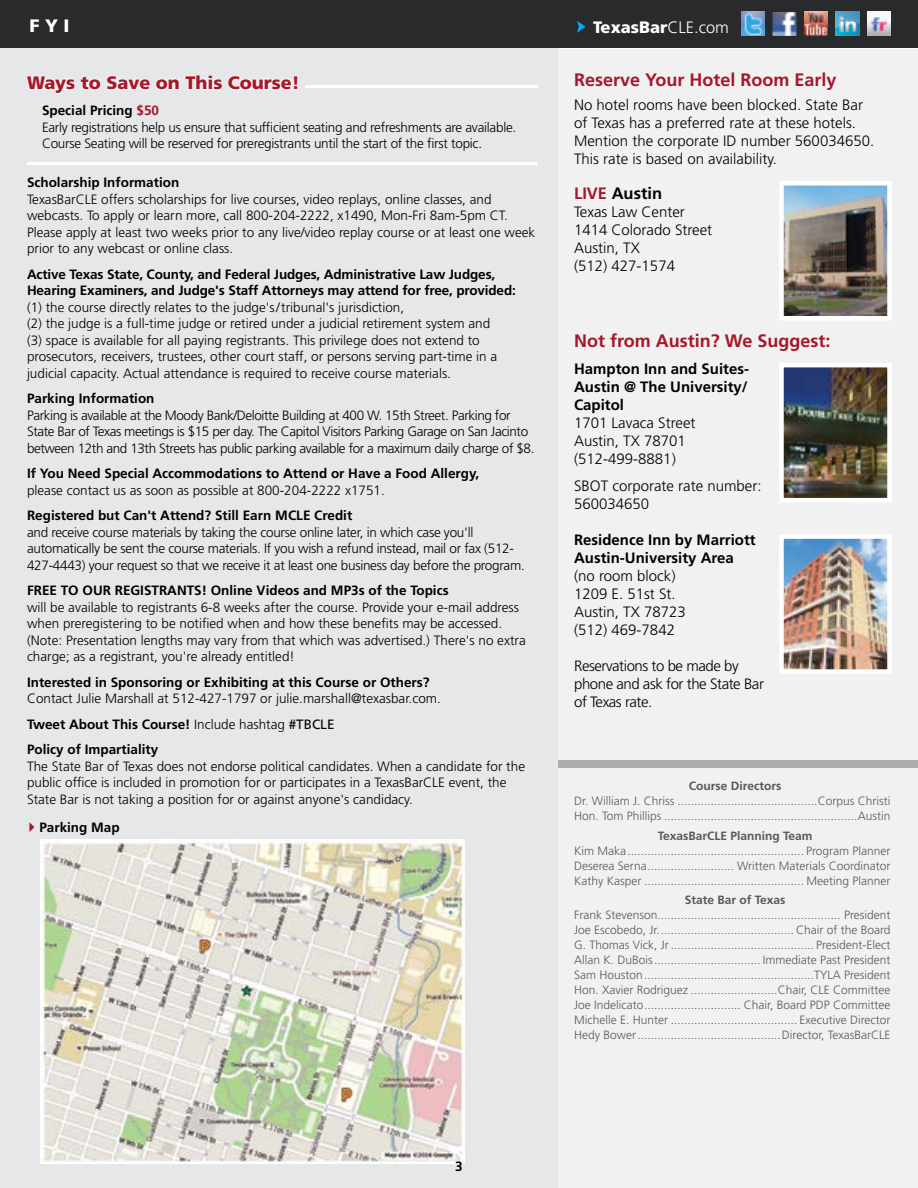
<style>
.page{position:relative;width:918px;height:1188px;background:#fff}
.page>*{position:absolute;margin:0;border:0;box-sizing:border-box;transform-origin:0 0}
.t1{font:700 18px "Frutiger LT Std";color:#a51729}
.t2{font:900 18px "Frutiger LT Std";color:#a51729}
.t3{font:900 18px "Frutiger LT Std";color:#fff}
.t4{font:900 16.5px "Frutiger LT Std";color:#fff}
.t5{font:700 16.5px "Frutiger LT Std";color:#000}
.t6{font:300 15px/18px "Frutiger LT Std";color:#000}
.t7{font:700 15px/18px "Frutiger LT Std";color:#000;text-align:justify}
.t8{font:300 15px/18px "Frutiger LT Std";letter-spacing:-.03em;color:#000}
.t9{font:300 13.5px/16.5px "Frutiger LT Std";color:#000}
.t10{font:300 13.5px/16.5px "Frutiger LT Std";letter-spacing:-.02em;color:#000}
.t11{font:700 13.5px/16.5px "Frutiger LT Std";color:#000}
.t12{font:300 13.5px/16.5px "Frutiger LT Std";letter-spacing:-.03em;color:#000}
.t13{font:300 12px/15px "Frutiger LT Std";color:#58595b;text-align:justify}
.t14{font:700 12px "Frutiger LT Std";color:#58595b}
.s1{font-weight:300}
.s2{font-weight:700}
.s3{font-weight:700;color:#a51729}
.s4{font-weight:400}
.s5{color:#a51729}
</style>
<div class="page">
<div style="left:0;top:48px;width:558px;height:1140px;background:#e6e7e8"></div>
<div style="left:558px;top:49px;width:360px;height:711px;background:#f1f1f2"></div>
<div style="left:0;top:0;width:918px;height:48px;background:#282a2b"></div>
<svg style="left:577px;top:21px;width:9px;height:12px"></svg>
<img style="left:741px;top:12px;width:24px;height:24px">
<img style="left:836px;top:12px;width:24px;height:24px">
<img style="left:867px;top:12px;width:24px;height:24px">
<img style="left:804px;top:12px;width:24px;height:24px">
<img style="left:772px;top:12px;width:24px;height:24px">
<div style="left:26px;top:73px;width:275px;height:23px;background:linear-gradient(to right,#efeff0,#edeeee)"></div>
<hr style="left:305px;top:85px;width:233px;height:3px;background:#fff">
<hr style="left:27px;top:162px;width:511px;height:3px;background:#fff">
<img style="left:784px;top:186px;width:103px;height:130px">
<div style="left:779px;top:181px;width:113px;height:140px;border:4px solid #fff"></div>
<img style="left:784px;top:368px;width:103px;height:129px">
<div style="left:779px;top:363px;width:113px;height:139px;border:4px solid #fff"></div>
<div style="left:558px;top:760px;width:360px;height:8px;background:#adaeaf"></div>
<div style="left:558px;top:768px;width:360px;height:420px;background:#f1f1f2"></div>
<img style="left:784px;top:539px;width:103px;height:130px">
<div style="left:779px;top:534px;width:113px;height:140px;border:4px solid #fff"></div>
<img style="left:40px;top:840px;width:425px;height:324px">
<h1 class="t3" style="left:30px;top:15px;width:42px">F Y I</h1>
<p class="t4" style="left:593px;top:17px;width:137px">TexasBar<span class="s1">CLE.com</span></p>
<h1 class="t2" style="left:27px;top:72px;width:274px">Ways to Save on This Course!</h1>
<p class="t10" style="left:42px;top:102px;width:476px"><span class="s2">Special Pricing</span> <span class="s3">$50<br></span>Early registrations help us ensure that sufficient seating and refreshments are available.<br>Course Seating will be reserved for preregistrants until the start of the first topic.</p>
<p class="t11" style="left:27px;top:174px;width:154px">Scholarship Information</p>
<p class="t9" style="left:27px;top:191px;width:510px">TexasBarCLE offers scholarships for live courses, video replays, online classes, and webcasts. To apply or learn more, call 800-204-2222, x1490, Mon-Fri 8am-5pm CT.<br>Please apply at least two weeks prior to any live/video replay course or at least one week prior to any webcast or online class.</p>
<p class="t11" style="left:27px;top:266px;width:490px">Active Texas State, County, and Federal Judges, Administrative Law Judges,<br>Hearing Examiners, and Judge's Staff Attorneys may attend for free, provided:</p>
<p class="t9" style="left:27px;top:299px;width:472px">(1) the course directly relates to the judge's/tribunal's jurisdiction,<br>(2) the judge is a full-time judge or retired under a judicial retirement system and (3) space is available for all paying registrants. This privilege does not extend to prosecutors, receivers, trustees, other court staff, or persons serving part-time in a judicial capacity. Actual attendance is required to receive course materials.</p>
<p class="t11" style="left:27px;top:390px;width:129px">Parking Information</p>
<p class="t12" style="left:27px;top:407px;width:509px">Parking is available at the Moody Bank/Deloitte Building at 400 W. 15th Street. Parking for<br>State Bar of Texas meetings is $15 per day. The Capitol Visitors Parking Garage on San Jacinto between 12th and 13th Streets has public parking available for a maximum daily charge of $8.</p>
<p class="t11" style="left:27px;top:465px;width:454px">If You Need Special Accommodations to Attend or Have a Food Allergy,</p>
<p class="t9" style="left:27px;top:482px;width:359px">please contact us as soon as possible at 800-204-2222 x1751.</p>
<p class="t11" style="left:27px;top:507px;width:327px">Registered but Can't Attend? Still Earn MCLE Credit</p>
<p class="t10" style="left:27px;top:524px;width:499px">and receive course materials by taking the course online later, in which case you'll automatically be sent the course materials. If you wish a refund instead, mail or fax (512-<br>427-4443) your request so that we receive it at least one business day before the program.</p>
<p class="t11" style="left:27px;top:582px;width:423px">FREE TO OUR REGISTRANTS! Online Videos and MP3s of the Topics</p>
<p class="t9" style="left:27px;top:599px;width:500px">will be available to registrants 6-8 weeks after the course. Provide your e-mail address when preregistering to be notified when and how these benefits may be accessed. (Note: Presentation lengths may vary from that which was advertised.) There's no extra charge; as a registrant, you're already entitled!</p>
<p class="t11" style="left:27px;top:674px;width:404px">Interested in Sponsoring or Exhibiting at this Course or Others?</p>
<p class="t9" style="left:27px;top:686px;width:415px;line-height:25.5px">Contact Julie Marshall at 512-427-1797 or julie.marshall@texasbar.com.<br><span class="s2">Tweet About This Course!</span> Include hashtag <span class="s4">#TBCLE<br></span><span class="s2">Policy of Impartiality</span></p>
<p class="t9" style="left:27px;top:758px;width:500px">The State Bar of Texas does not endorse political candidates. When a candidate for the public office is included in promotion for or participates in a TexasBarCLE event, the<br>State Bar is not taking a position for or against anyone's candidacy.</p>
<p class="t11" style="left:39px;top:820px;width:82px">Parking Map</p>
<h1 class="t1" style="left:574px;top:69px;width:264px">Reserve Your Hotel Room Early</h1>
<p class="t6" style="left:574px;top:96px;width:302px">No hotel rooms have been blocked. State Bar of Texas has a preferred rate at these hotels.<br>Mention the corporate ID number 560034650.<br>This rate is based on availability.</p>
<p class="t5" style="left:574px;top:183px;width:90px"><span class="s5">LIVE</span> Austin</p>
<p class="t6" style="left:574px;top:203px;width:140px">Texas Law Center<br>1414 Colorado Street<br>Austin, TX<br>(512) 427-1574</p>
<h1 class="t1" style="left:574px;top:330px;width:258px">Not from Austin? We Suggest:</h1>
<p class="t7" style="left:574px;top:360px;width:177px">Hampton Inn and Suites-Austin @ The University/ Capitol</p>
<p class="t6" style="left:574px;top:414px;width:123px">1701 Lavaca Street<br>Austin, TX 78701 (512-499-8881)</p>
<p class="t6" style="left:574px;top:477px;width:189px">SBOT corporate rate number:<br>560034650</p>
<p class="t7" style="left:574px;top:531px;width:183px">Residence Inn by Marriott<br>Austin-University Area</p>
<p class="t6" style="left:574px;top:567px;width:113px">(no room block)<br>1209 E. 51st St.<br>Austin, TX 78723 (512) 469-7842</p>
<p class="t8" style="left:574px;top:657px;width:191px">Reservations to be made by phone and ask for the State Bar of Texas rate.</p>
<p class="t14" style="left:689px;top:779px;width:94px">Course Directors</p>
<p class="t13" style="left:574px;top:794px;width:318px">Dr. William J. Chriss ..........................................Corpus Christi<br>Hon. Tom Phillips ..........................................................Austin</p>
<p class="t14" style="left:658px;top:828px;width:156px">TexasBarCLE Planning Team</p>
<p class="t13" style="left:574px;top:843px;width:318px">Kim Maka..................................................... Program Planner Deserea Serna.......................... Written Materials Coordinator Kathy Kasper ................................................ Meeting Planner</p>
<p class="t14" style="left:685px;top:893px;width:102px">State Bar of Texas</p>
<p class="t13" style="left:574px;top:908px;width:318px">Frank Stevenson....................................................... President Joe Escobedo, Jr.........................................Chair of the Board G. Thomas Vick, Jr ........................................... President-Elect Allan K. DuBois................................ Immediate Past President Sam Houston...................................................TYLA President Hon. Xavier Rodriguez ..........................Chair, CLE Committee Joe Indelicato............................. Chair, Board PDP Committee Michelle E. Hunter ...................................... Executive Director Hedy Bower...........................................Director, TexasBarCLE</p>
<p class="t11" style="left:455px;top:1158px;width:9px">3</p>
</div>
